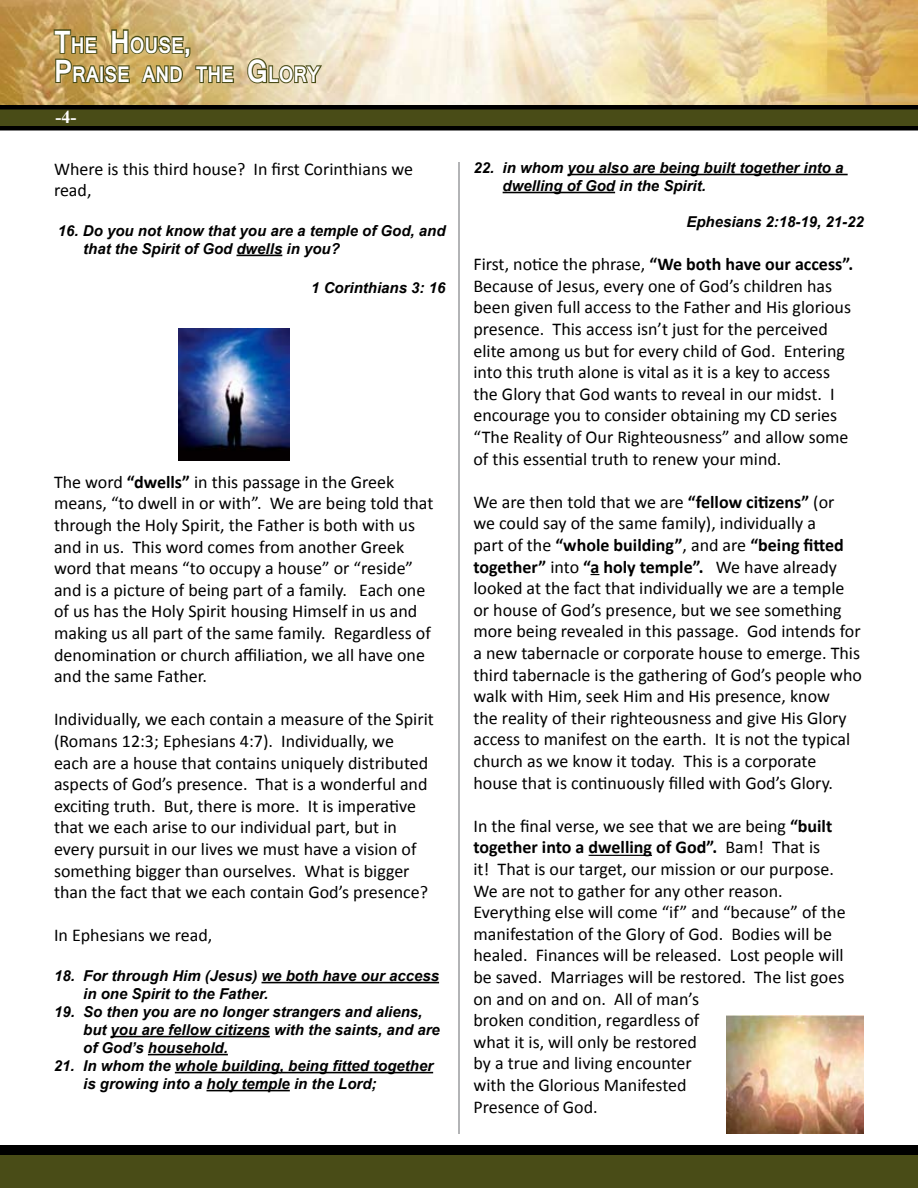
<style>
.page{position:relative;width:918px;height:1188px;background:#fff}
.page>*{position:absolute;margin:0;border:0;box-sizing:border-box;transform-origin:0 0}
.t1{font:700 21.15px/29.2px "Mangal";color:#fff;scale:.85 1}
.t2{font:18px/21.6px "Calibri";color:#000}
.t3{font:700 18px "Times New Roman";color:#fff}
.t4{font:italic 700 15px/18px "Arial";color:#000}
.s1{font-size:30.15px}
.s2{font-weight:700}
</style>
<div class="page">
<hr style="left:236px;top:255px;width:46px;height:1px;background:#000">
<hr style="left:262px;top:982px;width:177px;height:1px;background:#000">
<hr style="left:111px;top:1036px;width:159px;height:1px;background:#000">
<hr style="left:148px;top:1054px;width:80px;height:1px;background:#000">
<hr style="left:175px;top:1072px;width:258px;height:1px;background:#000">
<hr style="left:207px;top:1090px;width:83px;height:1px;background:#000">
<hr style="left:568px;top:174px;width:280px;height:1px;background:#000">
<hr style="left:503px;top:192px;width:112px;height:1px;background:#000">
<hr style="left:589px;top:855px;width:63px;height:1px;background:#000">
<div style="left:0;top:1152px;width:918px;height:36px;background:#494c17"></div>
<div style="left:0;top:1145px;width:918px;height:10px;background:#000"></div>
<hr style="left:458px;top:162px;width:2px;height:972px;background:#9b9c9f">
<img style="left:178px;top:329px;width:111px;height:131px">
<img style="left:0;top:0;width:918px;height:105px">
<svg style="left:0;top:105px;width:918px;height:25px;background:#30320f"></svg>
<svg style="left:53px;top:28px;width:182px;height:57px;background:#a59153"></svg>
<svg style="left:246px;top:57px;width:78px;height:28px;background:#aca47c"></svg>
<img style="left:727px;top:1016px;width:137px;height:118px">
<p class="t1" style="left:54px;top:30px;width:315px"><span class="s1">T</span>HE <span class="s1">H</span>OUSE<span class="s1">,<br>P</span>RAISE AND THE <span class="s1">G</span>LORY</p>
<p class="t3" style="left:56px;top:105px;width:22px">-4-</p>
<p class="t2" style="left:54px;top:158px;width:361px">Where is this third house? In first Corinthians we read,</p>
<p class="t4" style="left:83px;top:222px;width:364px;text-indent:-25px">16. Do you not know that you are a temple of God, and that the Spirit of God dwells in you?</p>
<p class="t4" style="left:311px;top:280px;width:136px">1 Corinthians 3: 16</p>
<p class="t2" style="left:54px;top:471px;width:381px">The word <span class="s2">“dwells”</span> in this passage in the Greek means, “to dwell in or with”. We are being told that through the Holy Spirit, the Father is both with us and in us. This word comes from another Greek word that means “to occupy a house” or “reside” and is a picture of being part of a family. Each one of us has the Holy Spirit housing Himself in us and making us all part of the same family. Regardless of denomination or church affiliation, we all have one and the same Father.</p>
<p class="t2" style="left:54px;top:709px;width:381px">Individually, we each contain a measure of the Spirit (Romans 12:3; Ephesians 4:7). Individually, we<br>each are a house that contains uniquely distributed aspects of God’s presence. That is a wonderful and exciting truth. But, there is more. It is imperative that we each arise to our individual part, but in every pursuit in our lives we must have a vision of something bigger than ourselves. What is bigger than the fact that we each contain God’s presence?</p>
<p class="t2" style="left:54px;top:925px;width:160px">In Ephesians we read,</p>
<p class="t4" style="left:83px;top:967px;width:357px;text-indent:-29px">18. For through Him (Jesus) we both have our access in one Spirit to the Father.</p>
<p class="t4" style="left:83px;top:1003px;width:358px;text-indent:-29px">19. So then you are no longer strangers and aliens, but you are fellow citizens with the saints, and are of God’s household.</p>
<p class="t4" style="left:83px;top:1057px;width:352px;text-indent:-29px">21. In whom the whole building, being fitted together is growing into a holy temple in the Lord;</p>
<p class="t4" style="left:503px;top:159px;width:342px;text-indent:-29px">22. in whom you also are being built together into a dwelling of God in the Spirit.</p>
<p class="t4" style="left:686px;top:213px;width:179px">Ephesians 2:18-19, 21-22</p>
<p class="t2" style="left:473px;top:253px;width:381px">First, notice the phrase, <span class="s2">“We both have our access”.<br></span>Because of Jesus, every one of God’s children has been given full access to the Father and His glorious presence. This access isn’t just for the perceived elite among us but for every child of God. Entering into this truth alone is vital as it is a key to access the Glory that God wants to reveal in our midst. I encourage you to consider obtaining my CD series “The Reality of Our Righteousness” and allow some of this essential truth to renew your mind.</p>
<p class="t2" style="left:473px;top:491px;width:390px">We are then told that we are <span class="s2">“fellow citizens”</span> (or<br>we could say of the same family), individually a<br>part of the <span class="s2">“whole building”</span>, and are <span class="s2">“being fitted together”</span> into <span class="s2">“a holy temple”.</span> We have already looked at the fact that individually we are a temple or house of God’s presence, but we see something more being revealed in this passage. God intends for a new tabernacle or corporate house to emerge. This third tabernacle is the gathering of God’s people who walk with Him, seek Him and His presence, know<br>the reality of their righteousness and give His Glory access to manifest on the earth. It is not the typical church as we know it today. This is a corporate house that is continuously filled with God’s Glory.</p>
<p class="t2" style="left:473px;top:815px;width:374px">In the final verse, we see that we are being <span class="s2">“built together into a dwelling of God”.</span> Bam! That is<br>it! That is our target, our mission or our purpose.<br>We are not to gather for any other reason.<br>Everything else will come “if” and “because” of the manifestation of the Glory of God. Bodies will be healed. Finances will be released. Lost people will be saved. Marriages will be restored. The list goes on and on and on. All of man’s<br>broken condition, regardless of<br>what it is, will only be restored<br>by a true and living encounter<br>with the Glorious Manifested<br>Presence of God.</p>
</div>
